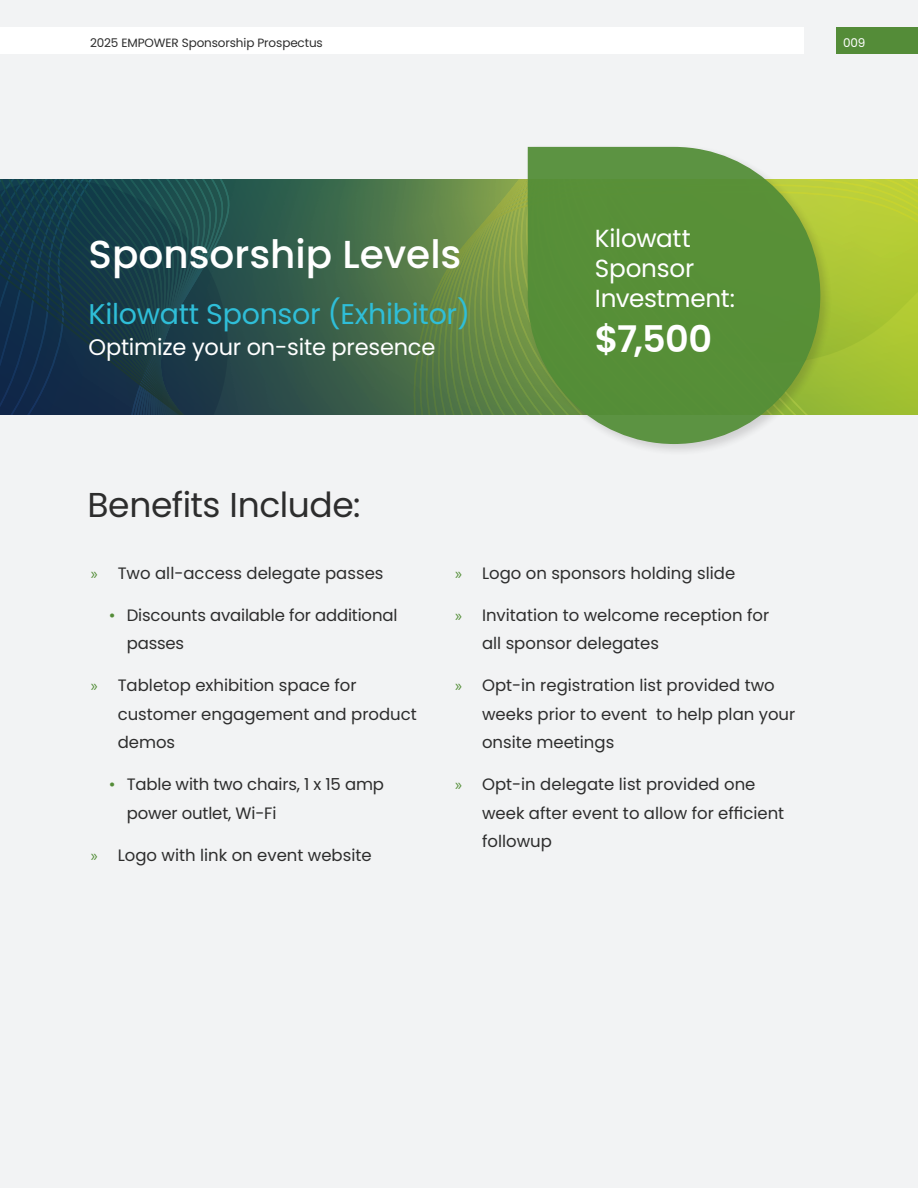
<style>
.page{position:relative;width:918px;height:1188px;background:#f2f3f4}
.page>*{position:absolute;margin:0;border:0;box-sizing:border-box;transform-origin:0 0}
.subhead{font:500 39px "Poppins";color:#fff}
.yes_header{font:600 36.75px "Poppins";color:#fff}
.yes_header-2{font:34.5px "Poppins";letter-spacing:-.01em;color:#2d2d2d}
._2nd_level_body_copy{font:28.5px "Poppins";letter-spacing:-.01em;color:#2fbed8}
.yes_header-3{font:24.75px/30px "Poppins";letter-spacing:-.01em;color:#fff}
._2nd_level_body_copy-2{font:22.5px "Poppins";letter-spacing:-.01em;color:#fff}
.t1{font:16.5px/28.5px "Poppins";color:#2d2d2d}
.t2{font:12px "Poppins";letter-spacing:-.01em;color:#2d2d2d}
.t3{font:12px "Poppins";color:#fff}
.s1{font-family:"Myriad Pro";color:#538d37}
.s2{color:#548c38}
</style>
<div class="page">
<div style="left:0;top:179px;width:918px;height:236px;background:linear-gradient(to bottom,#527c4c,#416347)"></div>
<svg style="left:0;top:179px;width:354px;height:236px"></svg>
<svg style="left:414px;top:179px;width:504px;height:236px"></svg>
<svg style="left:0;top:180px;width:228px;height:235px"></svg>
<div style="left:842px;top:388px;width:76px;height:27px;background:#9dbe32"></div>
<div style="left:524px;top:144px;width:309px;height:313px;background:#231f20;opacity:.18"></div>
<svg style="left:528px;top:147px;width:292px;height:297px;fill:#589037"></svg>
<div style="left:836px;top:27px;width:82px;height:27px;background:#548c38"></div>
<div style="left:0;top:27px;width:804px;height:27px;background:#fff"></div>
<p class="t2" style="left:90px;top:36px;width:234px">2025 EMPOWER Sponsorship Prospectus</p>
<p class="t3" style="left:843px;top:36px;width:24px">009</p>
<p class="subhead" style="left:89px;top:231px;width:374px">Sponsorship Levels</p>
<p class="_2nd_level_body_copy" style="left:89px;top:297px;width:383px">Kilowatt Sponsor (Exhibitor)</p>
<p class="_2nd_level_body_copy-2" style="left:89px;top:335px;width:348px">Optimize your on-site presence</p>
<p class="yes_header-2" style="left:87px;top:485px;width:275px">Benefits Include:</p>
<p class="yes_header-3" style="left:595px;top:224px;width:142px">Kilowatt<br>Sponsor<br>Investment:</p>
<p class="yes_header" style="left:595px;top:318px;width:119px">$7,500</p>
<p class="t1" style="left:91px;top:559px;width:294px"><span class="s1">»</span> Two all-access delegate passes</p>
<p class="t1" style="left:127px;top:601px;width:272px;text-indent:-18px"><span class="s2">•</span> Discounts available for additional passes</p>
<p class="t1" style="left:118px;top:672px;width:301px;text-indent:-27px"><span class="s1">»</span> Tabletop exhibition space for customer engagement and product demos</p>
<p class="t1" style="left:127px;top:771px;width:259px;text-indent:-18px"><span class="s2">•</span> Table with two chairs, 1 x 15 amp power outlet, Wi-Fi</p>
<p class="t1" style="left:91px;top:841px;width:282px"><span class="s1">»</span> Logo with link on event website</p>
<p class="t1" style="left:455px;top:559px;width:282px"><span class="s1">»</span> Logo on sponsors holding slide</p>
<p class="t1" style="left:482px;top:601px;width:289px;text-indent:-27px"><span class="s1">»</span> Invitation to welcome reception for all sponsor delegates</p>
<p class="t1" style="left:482px;top:672px;width:315px;text-indent:-27px"><span class="s1">»</span> Opt-in registration list provided two weeks prior to event to help plan your onsite meetings</p>
<p class="t1" style="left:482px;top:771px;width:304px;text-indent:-27px"><span class="s1">»</span> Opt-in delegate list provided one week after event to allow for efficient followup</p>
</div>
